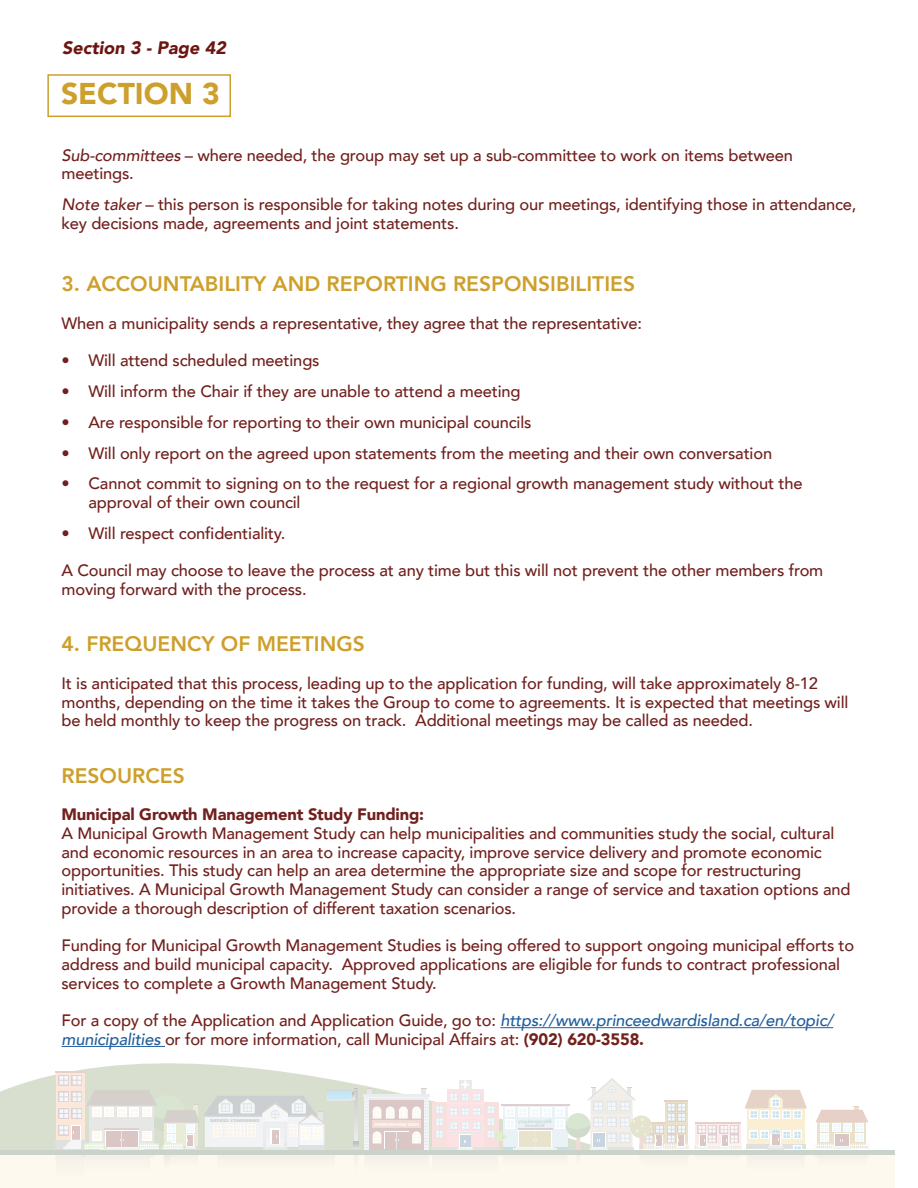
<style>
.page{position:relative;width:918px;height:1188px;background:#fff}
.page>*{position:absolute;margin:0;border:0;box-sizing:border-box;transform-origin:0 0}
.t1{font:900 30px "Avenir";color:#cd9f2c}
.t2{font:800 21px "Avenir";color:#ce9f2b}
.t3{font:italic 900 18px "Avenir";color:#6d1510}
.t4{font:500 16.5px/18.8px "Avenir";letter-spacing:-.01em;color:#71201d}
.t5{font:900 16.5px "Avenir";letter-spacing:-.01em;color:#71201d}
.s1{font-style:italic}
.s2{font-style:italic;color:#215e9e}
.s3{font-weight:900}
</style>
<div class="page">
<svg style="left:0;top:1027px;width:895px;height:124px"></svg>
<div style="left:0;top:1154px;width:918px;height:34px;background:#fdf9ef"></div>
<div style="left:56px;top:1073px;width:29px;height:72px;background:#fce8db"></div>
<hr style="left:55px;top:1071px;width:30px;height:2px;background:#9f4422">
<div style="left:59px;top:1075px;width:10px;height:10px;background:#e1d3d5"></div>
<div style="left:72px;top:1075px;width:10px;height:10px;background:#e1d3d5"></div>
<hr style="left:363px;top:1094px;width:67px;height:2px;background:#aeb6bb">
<svg style="left:814px;top:1106px;width:56px;height:45px"></svg>
<hr style="left:0;top:1151px;width:918px;height:4px;background:#c9d3c9">
<div style="left:895px;top:1026px;width:23px;height:162px;background:#fff"></div>
<hr style="left:500px;top:1027px;width:333px;height:1px;background:#215e9e">
<hr style="left:62px;top:1046px;width:103px;height:1px;background:#215e9e">
<div style="left:47px;top:74px;width:184px;height:43px;border:2px solid #cd9f2c"></div>
<svg style="left:364px;top:1078px;width:443px;height:78px"></svg>
<svg style="left:55px;top:1076px;width:303px;height:84px"></svg>
<p class="t3" style="left:62px;top:32px;width:165px">Section 3 - Page 42</p>
<h1 class="t1" style="left:61px;top:68px;width:160px">SECTION 3</h1>
<p class="t4" style="left:62px;top:144px;width:733px"><span class="s1">Sub-committees</span> – where needed, the group may set up a sub-committee to work on items between meetings.</p>
<p class="t4" style="left:62px;top:194px;width:797px"><span class="s1">Note taker</span> – this person is responsible for taking notes during our meetings, identifying those in attendance, key decisions made, agreements and joint statements.</p>
<p class="t2" style="left:62px;top:268px;width:575px">3. ACCOUNTABILITY AND REPORTING RESPONSIBILITIES</p>
<p class="t4" style="left:62px;top:313px;width:582px">When a municipality sends a representative, they agree that the representative:</p>
<p class="t4" style="left:62px;top:350px;width:260px">• Will attend scheduled meetings</p>
<p class="t4" style="left:62px;top:381px;width:461px">• Will inform the Chair if they are unable to attend a meeting</p>
<p class="t4" style="left:62px;top:412px;width:472px">• Are responsible for reporting to their own municipal councils</p>
<p class="t4" style="left:61px;top:443px;width:712px">• Will only report on the agreed upon statements from the meeting and their own conversation</p>
<p class="t4" style="left:88px;top:473px;width:716px;text-indent:-27px">• Cannot commit to signing on to the request for a regional growth management study without the approval of their own council</p>
<p class="t4" style="left:61px;top:523px;width:225px">• Will respect confidentiality.</p>
<p class="t4" style="left:61px;top:560px;width:763px">A Council may choose to leave the process at any time but this will not prevent the other members from moving forward with the process.</p>
<p class="t2" style="left:62px;top:628px;width:305px">4. FREQUENCY OF MEETINGS</p>
<p class="t4" style="left:62px;top:673px;width:789px">It is anticipated that this process, leading up to the application for funding, will take approximately 8-12 months, depending on the time it takes the Group to come to agreements. It is expected that meetings will be held monthly to keep the progress on track. Additional meetings may be called as needed.</p>
<p class="t2" style="left:62px;top:759px;width:125px">RESOURCES</p>
<p class="t5" style="left:62px;top:800px;width:364px">Municipal Growth Management Study Funding:</p>
<p class="t4" style="left:62px;top:823px;width:791px">A Municipal Growth Management Study can help municipalities and communities study the social, cultural and economic resources in an area to increase capacity, improve service delivery and promote economic opportunities. This study can help an area determine the appropriate size and scope for restructuring initiatives. A Municipal Growth Management Study can consider a range of service and taxation options and provide a thorough description of different taxation scenarios.</p>
<p class="t4" style="left:62px;top:935px;width:794px">Funding for Municipal Growth Management Studies is being offered to support ongoing municipal efforts to address and build municipal capacity. Approved applications are eligible for funds to contract professional services to complete a Growth Management Study.</p>
<p class="t4" style="left:62px;top:1010px;width:773px">For a copy of the Application and Application Guide, go to: <span class="s2">https://www.princeedwardisland.ca/en/topic/ municipalities</span> or for more information, call Municipal Affairs at: <span class="s3">(902) 620-3558.</span></p>
</div>
